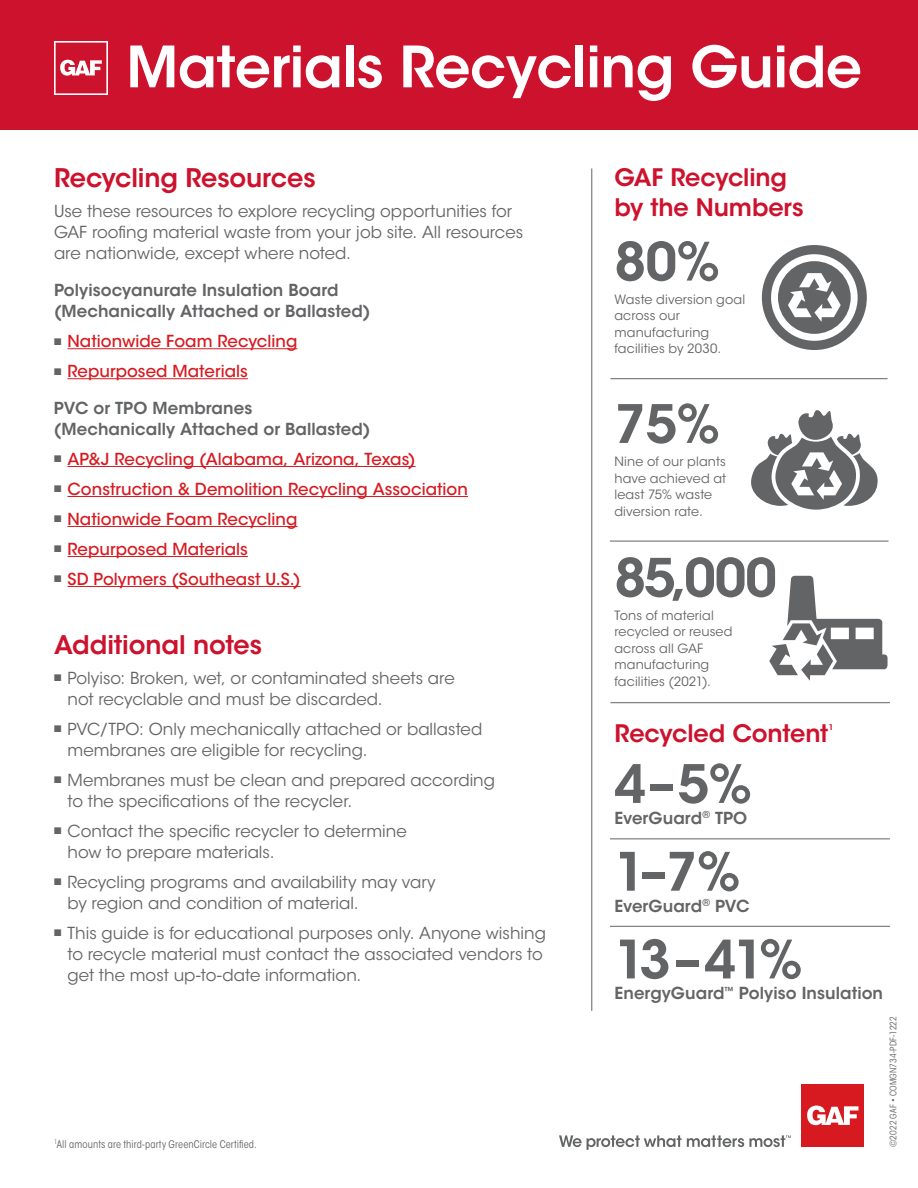
<style>
.page{position:relative;width:918px;height:1188px;background:#fff}
.page>*{position:absolute;margin:0;border:0;box-sizing:border-box;transform-origin:0 0}
.t1{font:600 56.4px "ITC Avant Garde Std";letter-spacing:-.01em;color:#fff}
.t2{font:600 52.5px "ITC Avant Garde Std";letter-spacing:-.02em;color:#636466}
.t3{font:600 25.5px "ITC Avant Garde Std";letter-spacing:-.005em;color:#cd122d}
.t4{font:600 24px/30px "ITC Avant Garde Std";letter-spacing:-.005em;color:#cd122d}
.t5{font:16.5px/21px "ITC Avant Garde Std";color:#636466}
.t6{font:500 16.5px "ITC Avant Garde Std";letter-spacing:.005em;color:#d71920}
.t7{font:600 16.5px/21px "ITC Avant Garde Std";letter-spacing:.005em;color:#636466}
.t8{font:12.75px/16.5px "ITC Avant Garde Std";letter-spacing:.015em;color:#636466}
.t9{font:condensed 10.5px "ITC Avant Garde Std";letter-spacing:.01em;color:#636466}
.t10{font:condensed 9px "ITC Avant Garde Std";letter-spacing:.02em;color:#636466}
.t11{font:600 7.8px "ITC Avant Garde Std";color:#cd122d}
</style>
<div class="page">
<div style="left:0;top:0;width:918px;height:130px;background:#cd122d"></div>
<svg style="left:559px;top:1135px;width:232px;height:15px"></svg>
<div style="left:802px;top:1085px;width:62px;height:62px;background:#d71920"></div>
<svg style="left:807px;top:1105px;width:51px;height:20px"></svg>
<hr style="left:68px;top:348px;width:229px;height:1px;background:#d71920">
<hr style="left:68px;top:378px;width:180px;height:1px;background:#d71920">
<hr style="left:68px;top:466px;width:348px;height:1px;background:#d71920">
<hr style="left:68px;top:496px;width:400px;height:1px;background:#d71920">
<hr style="left:68px;top:526px;width:229px;height:1px;background:#d71920">
<hr style="left:68px;top:556px;width:180px;height:1px;background:#d71920">
<hr style="left:68px;top:586px;width:233px;height:1px;background:#d71920">
<hr style="left:592px;top:168px;width:1px;height:843px;background:#636466">
<hr style="left:610px;top:702px;width:280px;height:1px;background:#636466">
<hr style="left:610px;top:839px;width:280px;height:1px;background:#636466">
<hr style="left:610px;top:926px;width:280px;height:1px;background:#636466">
<hr style="left:610px;top:378px;width:278px;height:1px;background:#636466">
<hr style="left:610px;top:541px;width:279px;height:1px;background:#636466">
<svg style="left:769px;top:576px;width:119px;height:105px"></svg>
<svg style="left:54px;top:41px;width:54px;height:54px"></svg>
<div style="left:762px;top:245px;width:105px;height:105px;background:#636466;border-radius:50%"></div>
<div style="left:771px;top:254px;width:87px;height:87px;background:#fff;border-radius:50%"></div>
<div style="left:778px;top:261px;width:73px;height:73px;background:#636466;border-radius:50%"></div>
<svg style="left:788px;top:273px;width:53px;height:49px"></svg>
<svg style="left:751px;top:410px;width:127px;height:100px"></svg>
<h1 class="t1" style="left:126px;top:31px;width:737px">Materials Recycling Guide</h1>
<h3 class="t3" style="left:54px;top:162px;width:263px">Recycling Resources</h3>
<p class="t5" style="left:54px;top:201px;width:471px">Use these resources to explore recycling opportunities for<br>GAF roofing material waste from your job site. All resources are nationwide, except where noted.</p>
<p class="t7" style="left:54px;top:280px;width:318px">Polyisocyanurate Insulation Board (Mechanically Attached or Ballasted)</p>
<p class="t6" style="left:54px;top:331px;width:245px"><sup>■</sup> Nationwide Foam Recycling</p>
<p class="t6" style="left:54px;top:361px;width:195px"><sup>■</sup> Repurposed Materials</p>
<p class="t7" style="left:54px;top:397px;width:318px">PVC or TPO Membranes (Mechanically Attached or Ballasted)</p>
<p class="t6" style="left:54px;top:449px;width:363px"><sup>■</sup> AP&amp;J Recycling (Alabama, Arizona, Texas)</p>
<p class="t6" style="left:54px;top:479px;width:415px"><sup>■</sup> Construction &amp; Demolition Recycling Association</p>
<p class="t6" style="left:54px;top:509px;width:245px"><sup>■</sup> Nationwide Foam Recycling</p>
<p class="t6" style="left:54px;top:539px;width:195px"><sup>■</sup> Repurposed Materials</p>
<p class="t6" style="left:54px;top:569px;width:248px"><sup>■</sup> SD Polymers (Southeast U.S.)</p>
<h3 class="t3" style="left:54px;top:628px;width:210px">Additional notes</h3>
<p class="t5" style="left:67px;top:668px;width:389px;text-indent:-13px">■ Polyiso: Broken, wet, or contaminated sheets are not recyclable and must be discarded.</p>
<p class="t5" style="left:67px;top:719px;width:416px;text-indent:-13px">■ PVC/TPO: Only mechanically attached or ballasted membranes are eligible for recycling.</p>
<p class="t5" style="left:67px;top:770px;width:429px;text-indent:-13px">■ Membranes must be clean and prepared according to the specifications of the recycler.</p>
<p class="t5" style="left:67px;top:821px;width:341px;text-indent:-13px">■ Contact the specific recycler to determine how to prepare materials.</p>
<p class="t5" style="left:67px;top:872px;width:370px;text-indent:-13px">■ Recycling programs and availability may vary by region and condition of material.</p>
<p class="t5" style="left:67px;top:923px;width:480px;text-indent:-13px">■ This guide is for educational purposes only. Anyone wishing to recycle material must contact the associated vendors to get the most up-to-date information.</p>
<p class="t9" style="left:54px;top:1137px;width:204px"><sup>1</sup>All amounts are third-party GreenCircle Certified.</p>
<h3 class="t4" style="left:614px;top:162px;width:191px">GAF Recycling by the Numbers</h3>
<h2 class="t2" style="left:614px;top:228px;width:107px">80%</h2>
<p class="t8" style="left:614px;top:291px;width:132px">Waste diversion goal across our manufacturing facilities by 2030.</p>
<h2 class="t2" style="left:614px;top:391px;width:107px">75%</h2>
<p class="t8" style="left:614px;top:454px;width:113px">Nine of our plants have achieved at least 75% waste diversion rate.</p>
<h2 class="t2" style="left:614px;top:544px;width:164px">85,000</h2>
<p class="t8" style="left:614px;top:607px;width:120px">Tons of material recycled or reused across all GAF manufacturing facilities (2021).</p>
<h3 class="t4" style="left:614px;top:719px;width:215px">Recycled Content</h3>
<p class="t11" style="left:829px;top:723px;width:6px">1</p>
<h2 class="t2" style="left:614px;top:751px;width:139px">4–5%</h2>
<p class="t7" style="left:614px;top:807px;width:134px">EverGuard<sup>®</sup> TPO</p>
<h2 class="t2" style="left:614px;top:838px;width:127px">1–7%</h2>
<p class="t7" style="left:614px;top:895px;width:137px">EverGuard<sup>®</sup> PVC</p>
<h2 class="t2" style="left:614px;top:926px;width:190px">13–41%</h2>
<p class="t7" style="left:614px;top:983px;width:270px">EnergyGuard<sup>™</sup> Polyiso Insulation</p>
<p class="t10" style="left:888px;top:1147px;width:133px;rotate:-90deg">©2022 GAF • COMGN734-PDF-1222</p>
</div>
